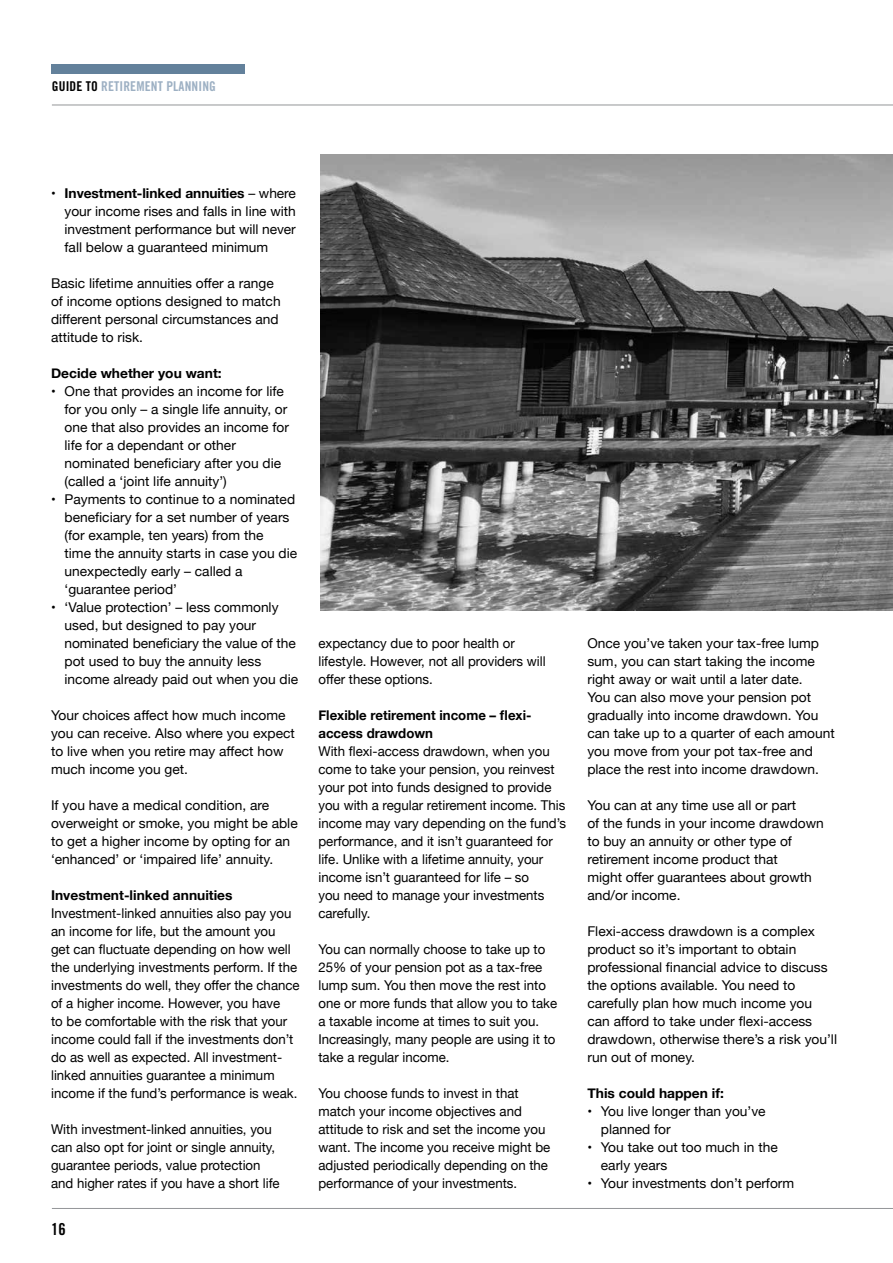
<style>
.page{position:relative;width:893px;height:1263px;background:#fff}
.page>*{position:absolute;margin:0;border:0;box-sizing:border-box;transform-origin:0 0}
.t1{font:16.5px "Trade Gothic Bold Cond Twenty";color:#000}
.t2{font:13.5px/18px "Helvetica Neue";color:#000}
.t3{font:700 13.5px/18px "Helvetica Neue";color:#000}
.t4{font:13.5px "Trade Gothic Bold Cond Twenty";letter-spacing:.01em;color:#9db0c3}
.s1{color:#000}
.s2{font-weight:700}
</style>
<div class="page">
<hr style="left:52px;top:1208px;width:841px;height:1px;background:#939598">
<hr style="left:52px;top:105px;width:841px;height:1px;background:#939598">
<div style="left:51px;top:65px;width:193px;height:9px;background:#63819b"></div>
<img style="left:321px;top:155px;width:572px;height:455px">
<p class="t4" style="left:52px;top:78px;width:166px"><span class="s1">GUIDE TO</span> RETIREMENT PLANNING</p>
<p class="t2" style="left:65px;top:184px;width:233px;text-align:justify;text-indent:-14px">• <span class="s2">Investment-linked annuities</span> – where your income rises and falls in line with investment performance but will never fall below a guaranteed minimum</p>
<p class="t2" style="left:51px;top:274px;width:231px">Basic lifetime annuities offer a range of income options designed to match different personal circumstances and attitude to risk.</p>
<p class="t3" style="left:51px;top:364px;width:172px">Decide whether you want:</p>
<p class="t2" style="left:65px;top:382px;width:226px;text-indent:-14px">• One that provides an income for life for you only – a single life annuity, or one that also provides an income for life for a dependant or other nominated beneficiary after you die (called a ‘joint life annuity’)</p>
<p class="t2" style="left:65px;top:490px;width:234px;text-indent:-14px">• Payments to continue to a nominated beneficiary for a set number of years (for example, ten years) from the<br>time the annuity starts in case you die unexpectedly early – called a ‘guarantee period’</p>
<p class="t2" style="left:65px;top:598px;width:235px;text-indent:-14px">• ‘Value protection’ – less commonly used, but designed to pay your nominated beneficiary the value of the pot used to buy the annuity less income already paid out when you die</p>
<p class="t2" style="left:51px;top:706px;width:245px">Your choices affect how much income you can receive. Also where you expect to live when you retire may affect how much income you get.</p>
<p class="t2" style="left:51px;top:796px;width:248px">If you have a medical condition, are overweight or smoke, you might be able to get a higher income by opting for an ‘enhanced’ or ‘impaired life’ annuity.</p>
<p class="t3" style="left:51px;top:886px;width:183px">Investment-linked annuities</p>
<p class="t2" style="left:51px;top:904px;width:250px">Investment-linked annuities also pay you an income for life, but the amount you<br>get can fluctuate depending on how well the underlying investments perform. If the investments do well, they offer the chance of a higher income. However, you have<br>to be comfortable with the risk that your income could fall if the investments don’t do as well as expected. All investment&shy;linked annuities guarantee a minimum income if the fund’s performance is weak.</p>
<p class="t2" style="left:51px;top:1120px;width:230px">With investment-linked annuities, you can also opt for joint or single annuity, guarantee periods, value protection and higher rates if you have a short life</p>
<p class="t1" style="left:51px;top:1219px;width:16px">16</p>
<p class="t2" style="left:318px;top:634px;width:229px">expectancy due to poor health or lifestyle. However, not all providers will offer these options.</p>
<p class="t3" style="left:318px;top:706px;width:215px">Flexible retirement income – flexi&shy;access drawdown</p>
<p class="t2" style="left:318px;top:742px;width:249px">With flexi-access drawdown, when you come to take your pension, you reinvest your pot into funds designed to provide you with a regular retirement income. This income may vary depending on the fund’s performance, and it isn’t guaranteed for life. Unlike with a lifetime annuity, your income isn’t guaranteed for life – so<br>you need to manage your investments carefully.</p>
<p class="t2" style="left:318px;top:940px;width:240px">You can normally choose to take up to 25% of your pension pot as a tax-free lump sum. You then move the rest into one or more funds that allow you to take a taxable income at times to suit you.<br>Increasingly, many people are using it to take a regular income.</p>
<p class="t2" style="left:318px;top:1084px;width:233px">You choose funds to invest in that match your income objectives and attitude to risk and set the income you want. The income you receive might be adjusted periodically depending on the performance of your investments.</p>
<p class="t2" style="left:587px;top:634px;width:249px">Once you’ve taken your tax-free lump sum, you can start taking the income right away or wait until a later date.<br>You can also move your pension pot gradually into income drawdown. You can take up to a quarter of each amount you move from your pot tax-free and place the rest into income drawdown.</p>
<p class="t2" style="left:587px;top:796px;width:238px">You can at any time use all or part<br>of the funds in your income drawdown to buy an annuity or other type of retirement income product that<br>might offer guarantees about growth and/or income.</p>
<p class="t2" style="left:587px;top:922px;width:251px">Flexi-access drawdown is a complex product so it’s important to obtain professional financial advice to discuss the options available. You need to carefully plan how much income you can afford to take under flexi-access drawdown, otherwise there’s a risk you’ll run out of money.</p>
<p class="t3" style="left:587px;top:1084px;width:138px">This could happen if:</p>
<p class="t2" style="left:601px;top:1102px;width:166px;text-indent:-14px">• You live longer than you’ve planned for</p>
<p class="t2" style="left:601px;top:1138px;width:178px;text-indent:-14px">• You take out too much in the early years</p>
<p class="t2" style="left:587px;top:1174px;width:208px">• Your investments don’t perform</p>
</div>
